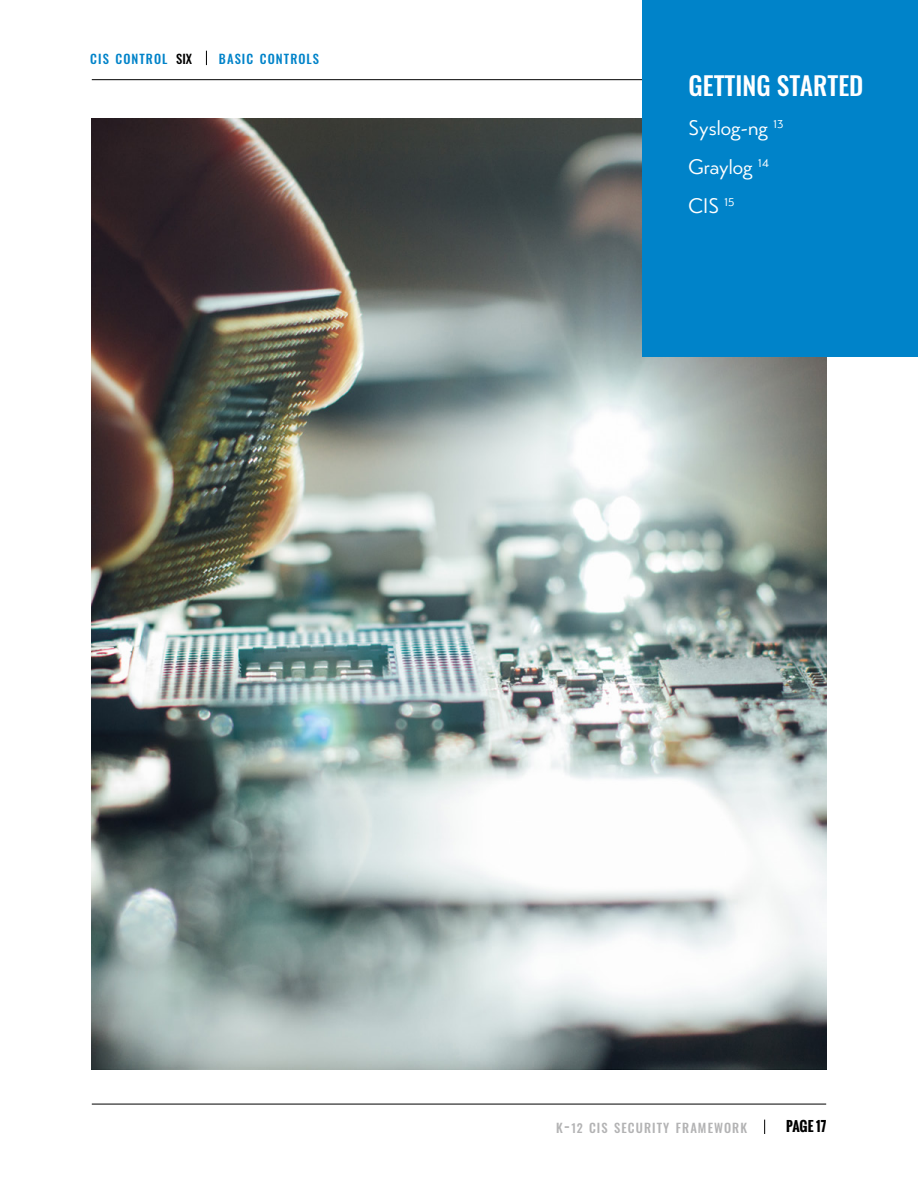
<style>
.page{position:relative;width:918px;height:1188px;background:#fff}
.page>*{position:absolute;margin:0;border:0;box-sizing:border-box;transform-origin:0 0}
.t1{font:500 25.5px "Oswald";color:#fff}
.t2{font:21px/38.7px "Transat Standard";color:#fff}
.t3{font:700 13.5px "Oswald";letter-spacing:-.005em;color:#000}
.t4{font:500 12.6px "Oswald";letter-spacing:.085em;color:#0083c9}
.t5{font:500 12.6px "Oswald";letter-spacing:.085em;color:#b3b3b4}
.s1{color:#000}
.s2{font-size:18px}
.s3{font-size:12px}
</style>
<div class="page">
<hr style="left:92px;top:79px;width:734px;height:1px;background:#000">
<hr style="left:92px;top:1104px;width:734px;height:1px;background:#000">
<svg style="left:764px;top:1120px;width:1px;height:14px"></svg>
<img style="left:92px;top:118px;width:734px;height:951px">
<div style="left:643px;top:0;width:275px;height:356px;background:#0083c9"></div>
<svg style="left:206px;top:51px;width:1px;height:14px"></svg>
<p class="t4" style="left:90px;top:52px;width:103px">CIS CONTROL <span class="s1">SIX</span></p>
<p class="t4" style="left:219px;top:52px;width:102px">BASIC CONTROLS</p>
<h1 class="t1" style="left:688px;top:73px;width:177px">GETTING STARTED</h1>
<h2 class="t2" style="left:688px;top:109px;width:96px">Syslog-ng <sup>13<br></sup>Graylog <sup>14<br></sup>CIS <sup>15</sup></h2>
<p class="t5" style="left:556px;top:1121px;width:192px">K<span class="s2">-</span><span class="s3">12</span> CIS SECURITY FRAMEWORK</p>
<p class="t3" style="left:786px;top:1116px;width:41px">PAGE 17</p>
</div>
